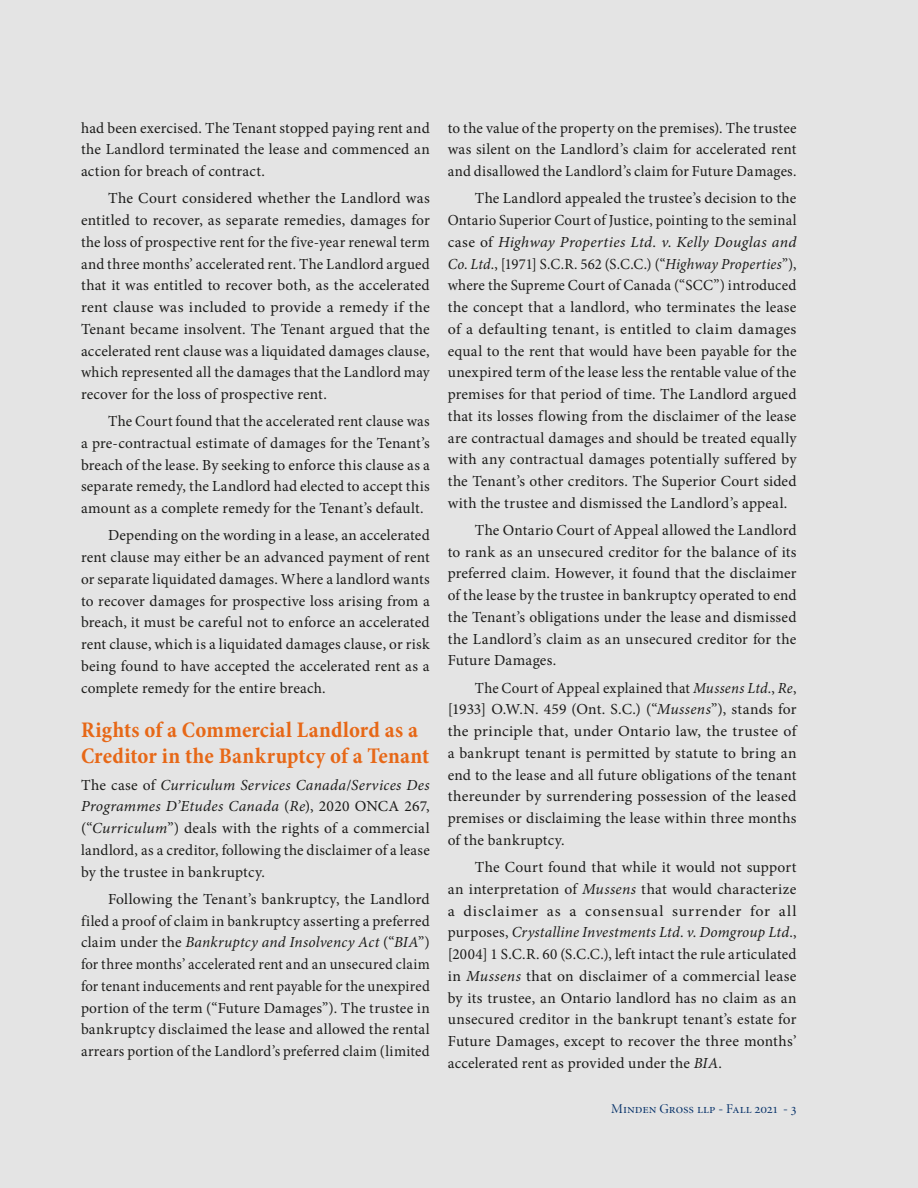
<style>
.page{position:relative;width:918px;height:1188px;background:#e4e4e4}
.page>*{position:absolute;margin:0;border:0;box-sizing:border-box;transform-origin:0 0}
.t1{font:700 condensed 22.5px/25.5px "Minion Pro";letter-spacing:.005em;color:#e76817}
.t2{font:15.3px/21.8px "Minion Pro";letter-spacing:.015em;color:#1c1c1a;text-align:justify}
.t3{font:13.5px "Minion Display Regular SC";color:#08336a}
.s1{font-style:italic}
</style>
<div class="page">
<p class="t2" style="left:81px;top:117px;width:350px">had been exercised. The Tenant stopped paying rent and the Landlord terminated the lease and commenced an action for breach of contract.</p>
<p class="t2" style="left:81px;top:188px;width:350px;text-indent:27px">The Court considered whether the Landlord was entitled to recover, as separate remedies, damages for the loss of prospective rent for the five-year renewal term and three months’ accelerated rent. The Landlord argued that it was entitled to recover both, as the accelerated rent clause was included to provide a remedy if the Tenant became insolvent. The Tenant argued that the accelerated rent clause was a liquidated damages clause, which represented all the damages that the Landlord may recover for the loss of prospective rent.</p>
<p class="t2" style="left:81px;top:411px;width:350px;text-indent:27px">The Court found that the accelerated rent clause was a pre-contractual estimate of damages for the Tenant’s breach of the lease. By seeking to enforce this clause as a separate remedy, the Landlord had elected to accept this amount as a complete remedy for the Tenant’s default.</p>
<p class="t2" style="left:81px;top:525px;width:350px;text-indent:27px">Depending on the wording in a lease, an accelerated rent clause may either be an advanced payment of rent or separate liquidated damages. Where a landlord wants to recover damages for prospective loss arising from a breach, it must be careful not to enforce an accelerated rent clause, which is a liquidated damages clause, or risk being found to have accepted the accelerated rent as a complete remedy for the entire breach.</p>
<h1 class="t1" style="left:81px;top:717px;width:350px">Rights of a Commercial Landlord as a<br>Creditor in the Bankruptcy of a Tenant</h1>
<p class="t2" style="left:81px;top:774px;width:350px">The case of <span class="s1">Curriculum Services Canada</span>/<span class="s1">Services Des Programmes D’Etudes Canada</span> (<span class="s1">Re</span>), 2020 ONCA 267, (“<span class="s1">Curriculum</span>”) deals with the rights of a commercial landlord, as a creditor, following the disclaimer of a lease by the trustee in bankruptcy.</p>
<p class="t2" style="left:81px;top:888px;width:350px;text-indent:27px">Following the Tenant’s bankruptcy, the Landlord filed a proof of claim in bankruptcy asserting a preferred claim under the <span class="s1">Bankruptcy and Insolvency Act</span> (“<span class="s1">BIA</span>”) for three months’ accelerated rent and an unsecured claim for tenant inducements and rent payable for the unexpired portion of the term (“Future Damages”). The trustee in bankruptcy disclaimed the lease and allowed the rental arrears portion of the Landlord’s preferred claim (limited</p>
<p class="t2" style="left:448px;top:117px;width:350px">to the value of the property on the premises). The trustee was silent on the Landlord’s claim for accelerated rent and disallowed the Landlord’s claim for Future Damages.</p>
<p class="t2" style="left:448px;top:188px;width:350px;text-indent:27px">The Landlord appealed the trustee’s decision to the Ontario Superior Court of Justice, pointing to the seminal case of <span class="s1">Highway Properties Ltd</span>. <span class="s1">v</span>. <span class="s1">Kelly Douglas and Co</span>. <span class="s1">Ltd</span>., [1971] S.C.R. 562 (S.C.C.) (“<span class="s1">Highway Properties</span>”), where the Supreme Court of Canada (“SCC”) introduced the concept that a landlord, who terminates the lease of a defaulting tenant, is entitled to claim damages equal to the rent that would have been payable for the unexpired term of the lease less the rentable value of the premises for that period of time. The Landlord argued that its losses flowing from the disclaimer of the lease are contractual damages and should be treated equally with any contractual damages potentially suffered by the Tenant’s other creditors. The Superior Court sided with the trustee and dismissed the Landlord’s appeal.</p>
<p class="t2" style="left:448px;top:519px;width:350px;text-indent:27px">The Ontario Court of Appeal allowed the Landlord to rank as an unsecured creditor for the balance of its preferred claim. However, it found that the disclaimer of the lease by the trustee in bankruptcy operated to end the Tenant’s obligations under the lease and dismissed the Landlord’s claim as an unsecured creditor for the Future Damages.</p>
<p class="t2" style="left:448px;top:677px;width:350px;text-indent:27px">The Court of Appeal explained that <span class="s1">Mussens Ltd</span>., <span class="s1">Re</span>, [1933] O.W.N. 459 (Ont. S.C.) (“<span class="s1">Mussens</span>”), stands for the principle that, under Ontario law, the trustee of a bankrupt tenant is permitted by statute to bring an end to the lease and all future obligations of the tenant thereunder by surrendering possession of the leased premises or disclaiming the lease within three months of the bankruptcy.</p>
<p class="t2" style="left:448px;top:856px;width:350px;text-indent:27px">The Court found that while it would not support an interpretation of <span class="s1">Mussens</span> that would characterize a disclaimer as a consensual surrender for all purposes, <span class="s1">Crystalline Investments Ltd</span>. <span class="s1">v</span>. <span class="s1">Domgroup Ltd</span>., [2004] 1 S.C.R. 60 (S.C.C.), left intact the rule articulated in <span class="s1">Mussens</span> that on disclaimer of a commercial lease by its trustee, an Ontario landlord has no claim as an unsecured creditor in the bankrupt tenant’s estate for Future Damages, except to recover the three months’ accelerated rent as provided under the <span class="s1">BIA</span>.</p>
<p class="t3" style="left:611px;top:1102px;width:187px">Minden Gross llp - Fall 2021 - 3</p>
</div>
